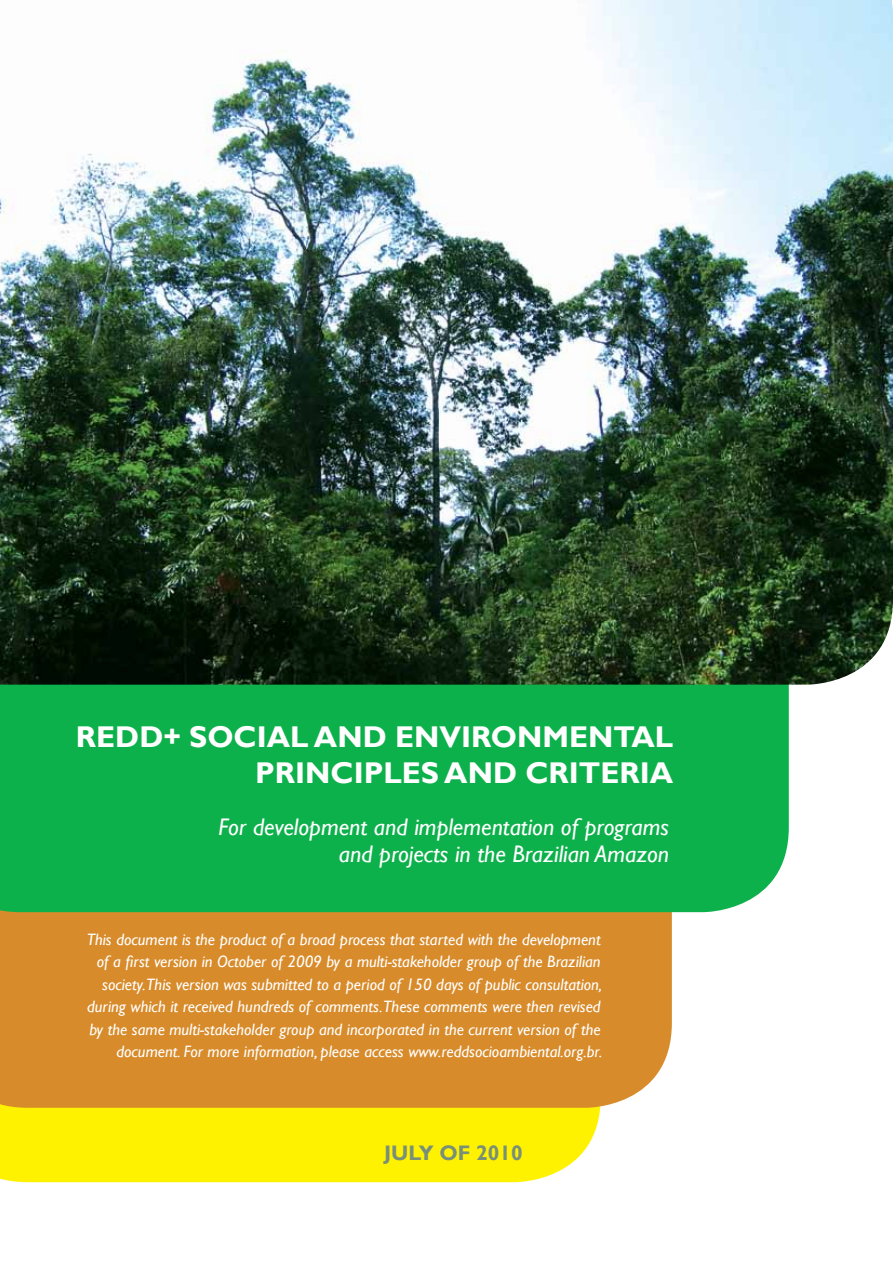
<style>
.page{position:relative;width:893px;height:1263px;background:#fff}
.page>*{position:absolute;margin:0;border:0;box-sizing:border-box;transform-origin:0 0}
.t1{font:700 30px/36px "Gill Sans";color:#fff;text-align:right}
.t2{font:italic 24px/26.4px "Gill Sans";color:#fff;text-align:right}
.t3{font:700 21px "Gill Sans";color:#788f78}
.t4{font:italic 16.5px/22.5px "Gill Sans";color:#fff;text-align:right}
</style>
<div class="page">
<div style="left:0;top:1108px;width:601px;height:74px;background:#fff200"></div>
<div style="left:0;top:912px;width:672px;height:196px;background:#d88b2a"></div>
<div style="left:0;top:685px;width:789px;height:227px;background:#0db14b"></div>
<img style="left:0;top:0;width:893px;height:685px">
<h1 class="t1" style="left:76px;top:719px;width:599px">REDD+ SOCIAL AND ENVIRONMENTAL<br>PRINCIPLES AND CRITERIA</h1>
<h2 class="t2" style="left:218px;top:814px;width:452px">For development and implementation of programs and projects in the Brazilian Amazon</h2>
<p class="t4" style="left:87px;top:928px;width:517px">This document is the product of a broad process that started with the development of a first version in October of 2009 by a multi-stakeholder group of the Brazilian society.This version was submitted to a period of 150 days of public consultation, during which it received hundreds of comments.These comments were then revised by the same multi-stakeholder group and incorporated in the current version of the document. For more information, please access www.reddsocioambiental.org.br.</p>
<p class="t3" style="left:384px;top:1141px;width:140px">JulY OF 2010</p>
</div>
